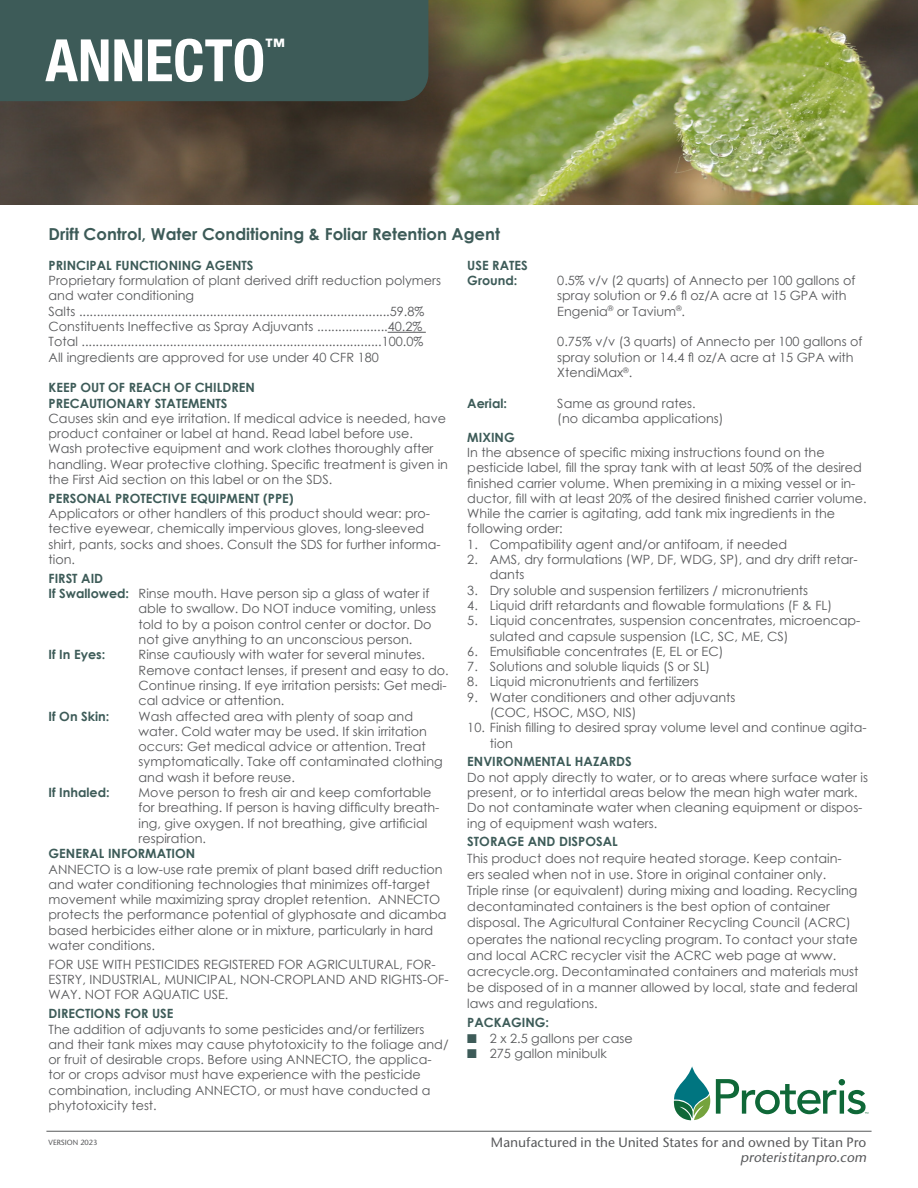
<style>
.page{position:relative;width:918px;height:1188px;background:#fff}
.page>*{position:absolute;margin:0;border:0;box-sizing:border-box;transform-origin:0 0}
.t1{font:700 condensed 58.5px "Helvetica Neue";color:#fff}
.t2{font:700 condensed 20.1px "Helvetica Neue";color:#fff}
.t3{font:700 16.5px "Century Gothic";color:#3d5b58}
.t4{font:500 13.5px/15px "Stone Sans ITC Std";letter-spacing:.005em;color:#57585a;text-align:right}
.t5{font:12.75px/15.3px "Century Gothic";color:#57585a}
.t6{font:700 12.75px "Century Gothic";color:#3d5b58}
.t7{font:500 7.5px "Stone Sans ITC Std";color:#57585a}
.s1{font-weight:700;color:#3d5b58}
.s2{color:#3d5b58}
.s3{font-style:italic}
</style>
<div class="page">
<img style="left:0;top:0;width:918px;height:204px">
<div style="left:0;top:0;width:428px;height:101px;background:#3d5b58"></div>
<hr style="left:388px;top:332px;width:38px;height:1px;background:#57585a">
<hr style="left:46px;top:1131px;width:826px;height:1px;background:#57585a">
<svg style="left:674px;top:1066px;width:36px;height:54px"></svg>
<svg style="left:716px;top:1079px;width:152px;height:35px"></svg>
<p class="t1" style="left:45px;top:25px;width:221px">ANNECTO</p>
<p class="t2" style="left:265px;top:34px;width:21px">™</p>
<p class="t3" style="left:49px;top:222px;width:453px">Drift Control, Water Conditioning &amp; Foliar Retention Agent</p>
<p class="t6" style="left:49px;top:256px;width:207px">PRINCIPAL FUNCTIONING AGENTS</p>
<p class="t5" style="left:49px;top:273px;width:394px">Proprietary formulation of plant derived drift reduction polymers and water conditioning<br>Salts ........................................................................................59.8%</p>
<p class="t5" style="left:49px;top:319px;width:375px">Constituents Ineffective as Spray Adjuvants ....................40.2%</p>
<p class="t5" style="left:49px;top:334px;width:376px">Total .....................................................................................100.0%</p>
<p class="t5" style="left:49px;top:349px;width:332px">All ingredients are approved for use under 40 CFR 180</p>
<p class="t6" style="left:49px;top:378px;width:208px">KEEP OUT OF REACH OF CHILDREN</p>
<p class="t6" style="left:49px;top:393px;width:181px">PRECAUTIONARY STATEMENTS</p>
<p class="t5" style="left:49px;top:410px;width:401px">Causes skin and eye irritation. If medical advice is needed, have product container or label at hand. Read label before use.<br>Wash protective equipment and work clothes thoroughly after handling. Wear protective clothing. Specific treatment is given in the First Aid section on this label or on the SDS.</p>
<p class="t6" style="left:49px;top:489px;width:247px">PERSONAL PROTECTIVE EQUIPMENT (PPE)</p>
<p class="t5" style="left:49px;top:506px;width:394px">Applicators or other handlers of this product should wear: pro&shy;tective eyewear, chemically impervious gloves, long-sleeved shirt, pants, socks and shoes. Consult the SDS for further informa&shy;tion.</p>
<p class="t6" style="left:49px;top:569px;width:56px">FIRST AID</p>
<p class="t5" style="left:139px;top:586px;width:299px;text-indent:-90px"><span class="s1">If Swallowed:</span> Rinse mouth. Have person sip a glass of water if able to swallow. Do NOT induce vomiting, unless told to by a poison control center or doctor. Do not give anything to an unconscious person.</p>
<p class="t6" style="left:49px;top:645px;width:58px">If In Eyes:</p>
<p class="t5" style="left:139px;top:647px;width:312px">Rinse cautiously with water for several minutes.<br>Remove contact lenses, if present and easy to do.<br>Continue rinsing. If eye irritation persists: Get medi&shy;cal advice or attention.</p>
<p class="t6" style="left:49px;top:706px;width:62px">If On Skin:</p>
<p class="t5" style="left:139px;top:708px;width:306px">Wash affected area with plenty of soap and water. Cold water may be used. If skin irritation occurs: Get medical advice or attention. Treat symptomatically. Take off contaminated clothing and wash it before reuse.</p>
<p class="t6" style="left:49px;top:783px;width:63px">If Inhaled:</p>
<p class="t5" style="left:139px;top:785px;width:302px">Move person to fresh air and keep comfortable for breathing. If person is having difficulty breath&shy;ing, give oxygen. If not breathing, give artificial respiration.</p>
<p class="t6" style="left:49px;top:844px;width:148px">GENERAL INFORMATION</p>
<p class="t5" style="left:49px;top:861px;width:399px">ANNECTO is a low-use rate premix of plant based drift reduction and water conditioning technologies that minimizes off-target movement while maximizing spray droplet retention. ANNECTO protects the performance potential of glyphosate and dicamba based herbicides either alone or in mixture, particularly in hard water conditions.</p>
<p class="t5" style="left:49px;top:956px;width:402px">FOR USE WITH PESTICIDES REGISTERED FOR AGRICULTURAL, FOR-<br>ESTRY, INDUSTRIAL, MUNICIPAL, NON-CROPLAND AND RIGHTS-OF-<br>WAY. NOT FOR AQUATIC USE.</p>
<p class="t6" style="left:49px;top:1004px;width:126px">DIRECTIONS FOR USE</p>
<p class="t5" style="left:49px;top:1021px;width:401px">The addition of adjuvants to some pesticides and/or fertilizers and their tank mixes may cause phytotoxicity to the foliage and/ or fruit of desirable crops. Before using ANNECTO, the applica&shy;tor or crops advisor must have experience with the pesticide combination, including ANNECTO, or must have conducted a phytotoxicity test.</p>
<p class="t7" style="left:49px;top:1138px;width:50px">VERSION 2023</p>
<p class="t6" style="left:467px;top:256px;width:62px">USE RATES</p>
<p class="t6" style="left:467px;top:271px;width:52px">Ground:</p>
<p class="t5" style="left:557px;top:273px;width:300px">0.5% v/v (2 quarts) of Annecto per 100 gallons of spray solution or 9.6 fl oz/A acre at 15 GPA with<br>Engenia<sup>®</sup> or Tavium<sup>®</sup>.</p>
<p class="t5" style="left:557px;top:334px;width:307px">0.75% v/v (3 quarts) of Annecto per 100 gallons of spray solution or 14.4 fl oz/A acre at 15 GPA with<br>XtendiMax<sup>®</sup>.</p>
<p class="t6" style="left:467px;top:393px;width:41px">Aerial:</p>
<p class="t5" style="left:557px;top:395px;width:168px">Same as ground rates.<br>(no dicamba applications)</p>
<p class="t6" style="left:467px;top:427px;width:49px">MIXING</p>
<p class="t5" style="left:467px;top:445px;width:401px">In the absence of specific mixing instructions found on the pesticide label, fill the spray tank with at least 50% of the desired finished carrier volume. When premixing in a mixing vessel or in&shy;ductor, fill with at least 20% of the desired finished carrier volume.<br>While the carrier is agitating, add tank mix ingredients in the following order:</p>
<p class="t5" style="left:467px;top:536px;width:321px">1. Compatibility agent and/or antifoam, if needed</p>
<p class="t5" style="left:490px;top:552px;width:369px;text-indent:-22px">2. AMS, dry formulations (WP, DF, WDG, SP), and dry drift retar&shy;dants</p>
<p class="t5" style="left:467px;top:582px;width:342px">3. Dry soluble and suspension fertilizers / micronutrients</p>
<p class="t5" style="left:467px;top:598px;width:366px">4. Liquid drift retardants and flowable formulations (F &amp; FL)</p>
<p class="t5" style="left:490px;top:613px;width:372px;text-indent:-22px">5. Liquid concentrates, suspension concentrates, microencap&shy;sulated and capsule suspension (LC, SC, ME, CS)</p>
<p class="t5" style="left:467px;top:643px;width:258px">6. Emulsifiable concentrates (E, EL or EC)</p>
<p class="t5" style="left:467px;top:659px;width:244px">7. Solutions and soluble liquids (S or SL)</p>
<p class="t5" style="left:467px;top:674px;width:233px">8. Liquid micronutrients and fertilizers</p>
<p class="t5" style="left:467px;top:689px;width:270px">9. Water conditioners and other adjuvants</p>
<p class="t5" style="left:490px;top:705px;width:148px">(COC, HSOC, MSO, NIS)</p>
<p class="t5" style="left:490px;top:720px;width:378px;text-indent:-22px">10. Finish filling to desired spray volume level and continue agita&shy;tion</p>
<p class="t6" style="left:467px;top:752px;width:166px">ENVIRONMENTAL HAZARDS</p>
<p class="t5" style="left:467px;top:769px;width:402px">Do not apply directly to water, or to areas where surface water is present, or to intertidal areas below the mean high water mark.<br>Do not contaminate water when cleaning equipment or dispos&shy;ing of equipment wash waters.</p>
<p class="t5" style="left:467px;top:834px;width:393px;line-height:16.2px"><span class="s1">STORAGE AND DISPOSAL<br></span>This product does not require heated storage. Keep contain&shy;ers sealed when not in use. Store in original container only.<br>Triple rinse (or equivalent) during mixing and loading. Recycling decontaminated containers is the best option of container disposal. The Agricultural Container Recycling Council (ACRC) operates the national recycling program. To contact your state and local ACRC recycler visit the ACRC web page at www. acrecycle.org. Decontaminated containers and materials must be disposed of in a manner allowed by local, state and federal laws and regulations.</p>
<p class="t6" style="left:467px;top:1013px;width:83px">PACKAGING:</p>
<p class="t5" style="left:467px;top:1030px;width:167px"><span class="s2">■</span> 2 x 2.5 gallons per case</p>
<p class="t5" style="left:467px;top:1045px;width:141px"><span class="s2">■</span> 275 gallon minibulk</p>
<p class="t4" style="left:491px;top:1135px;width:380px">Manufactured in the United States for and owned by Titan Pro <span class="s3">proteristitanpro.com</span></p>
</div>
